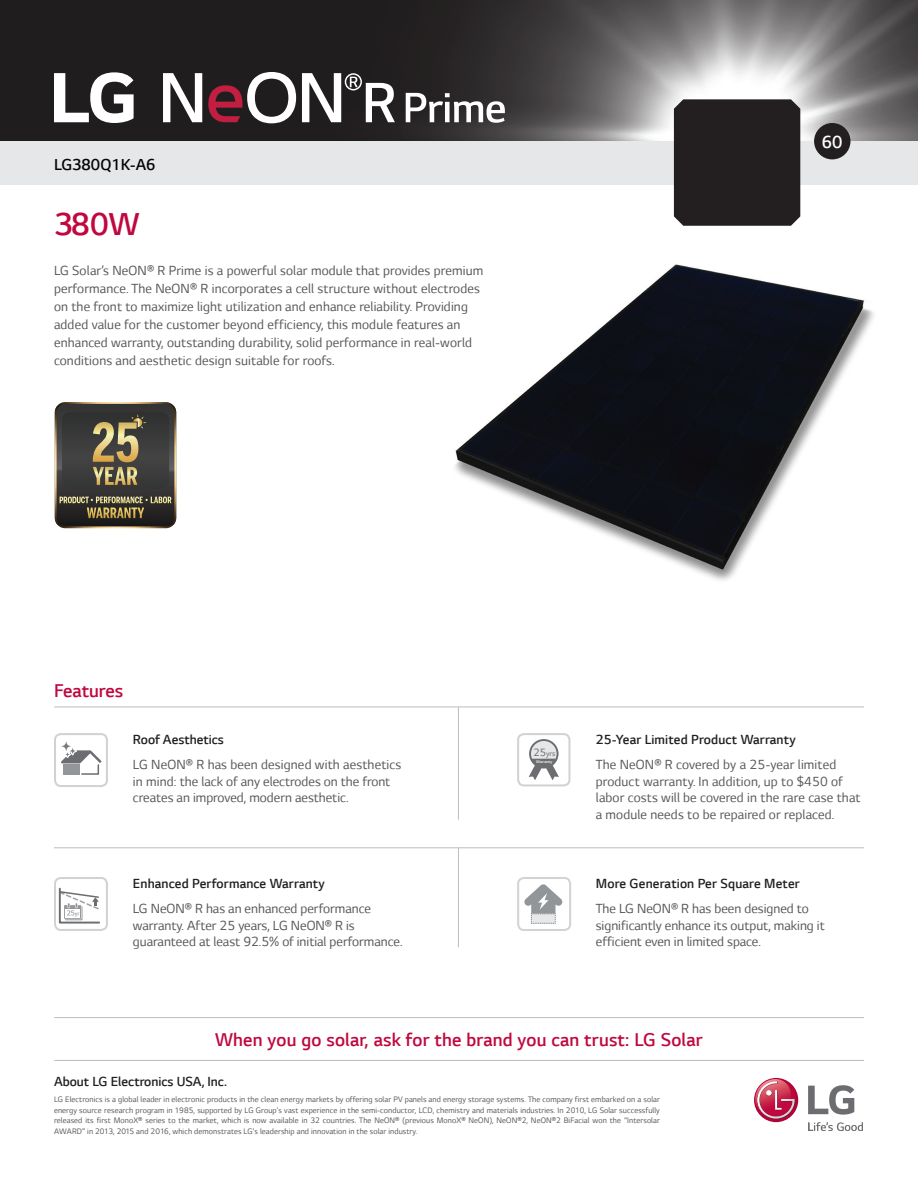
<style>
.page{position:relative;width:918px;height:1188px;background:#fff}
.page>*{position:absolute;margin:0;border:0;box-sizing:border-box;transform-origin:0 0}
.t1{font:300 36px "LG Smart";color:#c0073e}
.t2{font:300 21px "LG Smart";letter-spacing:.01em;color:#c0073e}
.t3{font:300 19.8px "LG Smart";color:#fff}
.t4{font:300 18px "LG Smart";color:#040503}
.t5{font:15px/16.5px "LG Smart";letter-spacing:.01em;color:#57585a}
.t6{font:300 15px "LG Smart";letter-spacing:.01em;color:#231f20}
.t7{font:9px/10.5px "LG Smart";letter-spacing:.01em;color:#57585a;text-align:justify}
.t8{font:300 8.25px "LG Smart";color:#7a7c7f}
.t9{font:300 4.5px "LG Smart";color:#fcfcfc}
.s1{font-weight:400;font-size:12px;color:#6c6d70}
</style>
<div class="page">
<img style="left:454px;top:264px;width:420px;height:317px">
<img style="left:0;top:0;width:918px;height:141px">
<div style="left:0;top:141px;width:918px;height:44px;background:#e6e7e9"></div>
<div style="left:814px;top:123px;width:37px;height:36px;background:#231f20;border-radius:50%"></div>
<svg style="left:55px;top:402px;width:121px;height:126px;background:#554f42"></svg>
<hr style="left:54px;top:707px;width:810px;height:1px;background:#bcbdc0">
<hr style="left:54px;top:848px;width:810px;height:1px;background:#bcbdc0">
<hr style="left:458px;top:707px;width:1px;height:113px;background:#bcbdc0">
<hr style="left:458px;top:848px;width:1px;height:99px;background:#bcbdc0">
<div style="left:54px;top:733px;width:54px;height:54px;border:2px solid #d1d2d4;border-radius:6px"></div>
<div style="left:60px;top:740px;width:12px;height:12px;border:2px solid #fff;border-radius:5px"></div>
<div style="left:68px;top:747px;width:9px;height:8px;border:2px solid #fff;border-radius:3px"></div>
<svg style="left:61px;top:741px;width:10px;height:10px"></svg>
<svg style="left:69px;top:748px;width:7px;height:6px"></svg>
<svg style="left:61px;top:750px;width:41px;height:25px"></svg>
<div style="left:54px;top:877px;width:54px;height:54px;border:2px solid #d1d2d4;border-radius:6px"></div>
<svg style="left:58px;top:887px;width:42px;height:37px"></svg>
<div style="left:517px;top:733px;width:54px;height:53px;border:2px solid #d1d2d4;border-radius:6px"></div>
<svg style="left:529px;top:739px;width:30px;height:30px"></svg>
<div style="left:531px;top:741px;width:26px;height:26px;background:#e6e7e9;border-radius:50%"></div>
<svg style="left:529px;top:759px;width:30px;height:21px"></svg>
<hr style="left:54px;top:1060px;width:810px;height:1px;background:#bcbdc0">
<hr style="left:54px;top:1017px;width:810px;height:1px;background:#bcbdc0">
<div style="left:674px;top:99px;width:126px;height:127px;background:#231f20"></div>
<svg style="left:524px;top:884px;width:39px;height:40px"></svg>
<div style="left:517px;top:877px;width:54px;height:54px;border:2px solid #d2d3d3;border-radius:6px"></div>
<svg style="left:163px;top:73px;width:39px;height:49px"></svg>
<svg style="left:208px;top:72px;width:88px;height:51px"></svg>
<svg style="left:54px;top:72px;width:80px;height:51px"></svg>
<svg style="left:302px;top:73px;width:93px;height:49px"></svg>
<svg style="left:406px;top:93px;width:99px;height:30px"></svg>
<svg style="left:808px;top:1122px;width:55px;height:9px"></svg>
<svg style="left:808px;top:1085px;width:46px;height:30px"></svg>
<svg style="left:754px;top:1078px;width:44px;height:44px"></svg>
<svg style="left:754px;top:1079px;width:41px;height:40px"></svg>
<p class="t4" style="left:54px;top:155px;width:103px">LG380Q1K-A6</p>
<p class="t1" style="left:54px;top:205px;width:87px">380W</p>
<p class="t5" style="left:54px;top:262px;width:431px;line-height:18px">LG Solar’s NeON® R Prime is a powerful solar module that provides premium performance. The NeON® R incorporates a cell structure without electrodes on the front to maximize light utilization and enhance reliability. Providing added value for the customer beyond efficiency, this module features an enhanced warranty, outstanding durability, solid performance in real-world conditions and aesthetic design suitable for roofs.</p>
<p class="t3" style="left:822px;top:132px;width:22px">60</p>
<p class="t2" style="left:54px;top:679px;width:71px">Features</p>
<p class="t6" style="left:133px;top:731px;width:92px">Roof Aesthetics</p>
<p class="t5" style="left:133px;top:757px;width:270px">LG NeON® R has been designed with aesthetics in mind: the lack of any electrodes on the front creates an improved, modern aesthetic.</p>
<p class="t6" style="left:133px;top:875px;width:193px">Enhanced Performance Warranty</p>
<p class="t5" style="left:133px;top:901px;width:271px">LG NeON® R has an enhanced performance warranty. After 25 years, LG NeON® R is guaranteed at least 92.5% of initial performance.</p>
<p class="t8" style="left:534px;top:749px;width:23px"><span class="s1">25</span>yrs</p>
<p class="t9" style="left:536px;top:759px;width:18px">Warranty</p>
<p class="t6" style="left:596px;top:731px;width:201px">25-Year Limited Product Warranty</p>
<p class="t5" style="left:596px;top:757px;width:266px">The NeON® R covered by a 25-year limited product warranty. In addition, up to $450 of labor costs will be covered in the rare case that a module needs to be repaired or replaced.</p>
<p class="t6" style="left:596px;top:875px;width:206px">More Generation Per Square Meter</p>
<p class="t5" style="left:596px;top:901px;width:230px">The LG NeON® R has been designed to significantly enhance its output, making it efficient even in limited space.</p>
<p class="t2" style="left:215px;top:1029px;width:489px">When you go solar, ask for the brand you can trust: LG Solar</p>
<p class="t6" style="left:54px;top:1073px;width:175px">About LG Electronics USA, Inc.</p>
<p class="t7" style="left:54px;top:1094px;width:607px">LG Electronics is a global leader in electronic products in the clean energy markets by offering solar PV panels and energy storage systems. The company first embarked on a solar energy source research program in 1985, supported by LG Group’s vast experience in the semi-conductor, LCD, chemistry and materials industries. In 2010, LG Solar successfully released its first MonoX® series to the market, which is now available in 32 countries. The NeON® (previous MonoX® NeON), NeON®2, NeON®2 BiFacial won the “Intersolar AWARD” in 2013, 2015 and 2016, which demonstrates LG’s leadership and innovation in the solar industry.</p>
</div>
